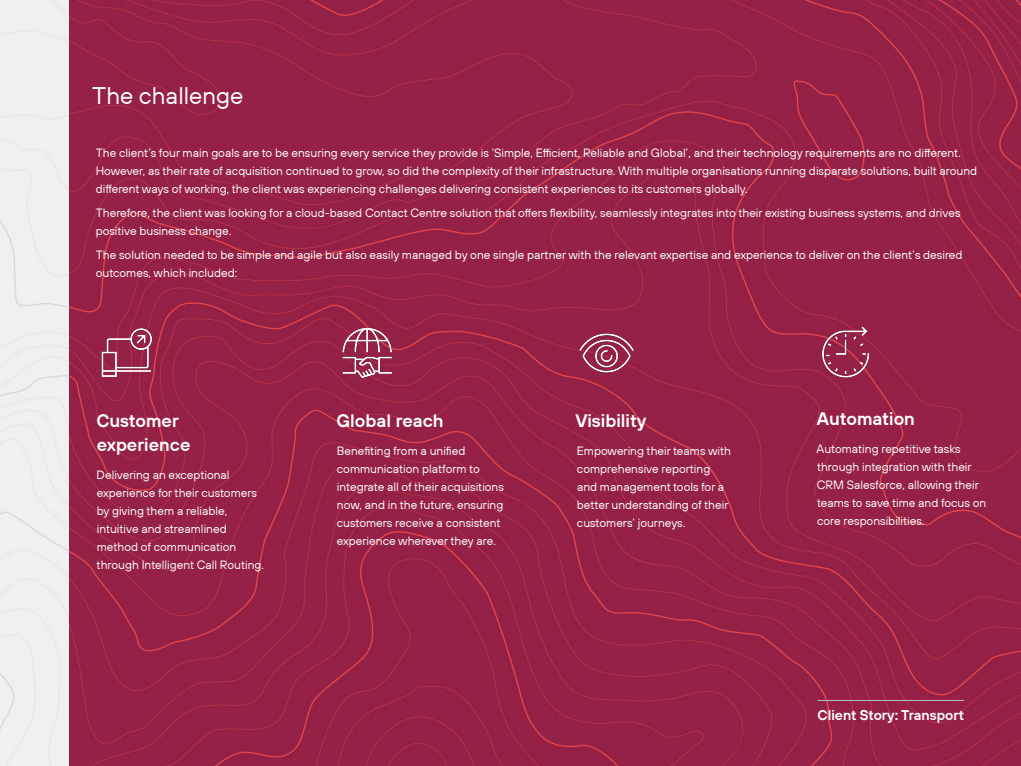
<style>
.page{position:relative;width:1021px;height:766px;background:#fff}
.page>*{position:absolute;margin:0;border:0;box-sizing:border-box;transform-origin:0 0}
.Page_Title_Yellow{font:24px "TT Hoves";color:#fff}
.Intro_Title_White_-_10px_after{font:600 18px/24px "TT Hoves";color:#fff}
.t1{font:600 14px "TT Hoves";color:#fff}
.Body_Copy_White{font:12px/18px "TT Hoves";color:#fff}
</style>
<div class="page">
<div style="left:68px;top:0;width:952px;height:765px;background:#952146"></div>
<div style="left:0;top:0;width:68px;height:765px;background:#f0f0f0"></div>
<img style="left:96px;top:322px;width:60px;height:60px">
<img style="left:336px;top:322px;width:60px;height:60px">
<img style="left:576px;top:323px;width:60px;height:60px">
<img style="left:816px;top:322px;width:60px;height:60px">
<hr style="left:817px;top:700px;width:147px;height:1px;background:#bcbdc0">
<p class="Page_Title_Yellow" style="left:92px;top:81px;width:152px">The challenge</p>
<p class="Body_Copy_White" style="left:96px;top:144px;width:882px">The client’s four main goals are to be ensuring every service they provide is ‘Simple, Efficient, Reliable and Global’, and their technology requirements are no different.<br>However, as their rate of acquisition continued to grow, so did the complexity of their infrastructure. With multiple organisations running disparate solutions, built around different ways of working, the client was experiencing challenges delivering consistent experiences to its customers globally.</p>
<p class="Body_Copy_White" style="left:96px;top:204px;width:866px">Therefore, the client was looking for a cloud-based Contact Centre solution that offers flexibility, seamlessly integrates into their existing business systems, and drives positive business change.</p>
<p class="Body_Copy_White" style="left:96px;top:246px;width:868px">The solution needed to be simple and agile but also easily managed by one single partner with the relevant expertise and experience to deliver on the client’s desired outcomes, which included:</p>
<p class="Intro_Title_White_-_10px_after" style="left:96px;top:408px;width:96px">Customer experience</p>
<p class="Body_Copy_White" style="left:97px;top:465px;width:169px">Delivering an exceptional experience for their customers by giving them a reliable, intuitive and streamlined method of communication through Intelligent Call Routing.</p>
<p class="Intro_Title_White_-_10px_after" style="left:336px;top:408px;width:109px">Global reach</p>
<p class="Body_Copy_White" style="left:337px;top:441px;width:169px">Benefiting from a unified communication platform to integrate all of their acquisitions now, and in the future, ensuring customers receive a consistent experience wherever they are.</p>
<p class="Intro_Title_White_-_10px_after" style="left:575px;top:408px;width:73px">Visibility</p>
<p class="Body_Copy_White" style="left:577px;top:441px;width:156px">Empowering their teams with comprehensive reporting and management tools for a better understanding of their customers’ journeys.</p>
<p class="Intro_Title_White_-_10px_after" style="left:816px;top:406px;width:99px">Automation</p>
<p class="Body_Copy_White" style="left:816px;top:440px;width:171px">Automating repetitive tasks through integration with their<br>CRM Salesforce, allowing their teams to save time and focus on core responsibilities.</p>
<p class="t1" style="left:817px;top:706px;width:148px">Client Story: Transport</p>
</div>
